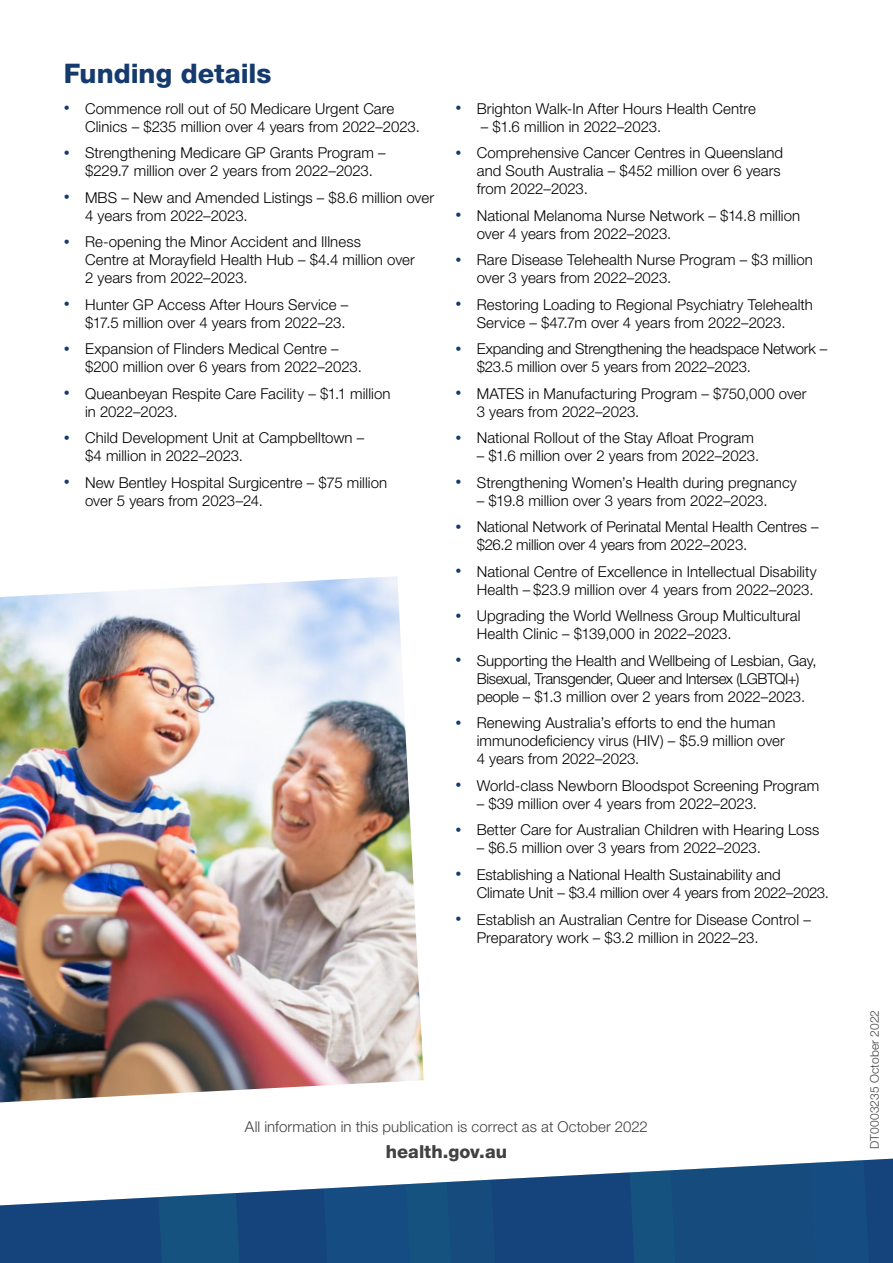
<style>
.page{position:relative;width:893px;height:1263px;background:#fff}
.page>*{position:absolute;margin:0;border:0;box-sizing:border-box;transform-origin:0 0}
.Heading_1{font:800 27px "Helvetica Neue LT Std";color:#153a6e}
.Heading_1-2{font:800 18px "Helvetica Neue LT Std";color:#414042}
.t1{font:300 15px/18px "Helvetica Neue LT Std";letter-spacing:.005em;color:#000}
.t2{font:300 15px/18px "Helvetica Neue LT Std";letter-spacing:-.015em;color:#000}
.Heading_1-3{font:300 15px "Helvetica Neue LT Std";letter-spacing:.005em;color:#414042}
.Heading_1-4{font:300 12px "Helvetica Neue LT Std";letter-spacing:.01em;color:#414042}
.s1{font-size:12px;color:#153a6e}
</style>
<div class="page">
<svg style="left:0;top:1158px;width:893px;height:105px;fill:#15437b"></svg>
<svg style="left:158px;top:1160px;width:714px;height:103px"></svg>
<img style="left:0;top:576px;width:424px;height:526px">
<p class="Heading_1" style="left:64px;top:57px;width:209px">Funding details</p>
<p class="t1" style="left:85px;top:99px;width:336px;text-indent:-21px"><span class="s1">•</span> Commence roll out of 50 Medicare Urgent Care<br>Clinics – $235 million over 4 years from 2022–2023.</p>
<p class="t1" style="left:64px;top:144px;width:323px;text-align:center"><span class="s1">•</span> Strengthening Medicare GP Grants Program – $229.7 million over 2 years from 2022–2023.</p>
<p class="t1" style="left:85px;top:188px;width:351px;text-indent:-21px"><span class="s1">•</span> MBS – New and Amended Listings – $8.6 million over<br>4 years from 2022–2023.</p>
<p class="t1" style="left:85px;top:233px;width:331px;text-indent:-21px"><span class="s1">•</span> Re-opening the Minor Accident and Illness<br>Centre at Morayfield Health Hub – $4.4 million over<br>2 years from 2022–2023.</p>
<p class="t1" style="left:64px;top:295px;width:286px;text-align:right"><span class="s1">•</span> Hunter GP Access After Hours Service – $17.5 million over 4 years from 2022–23.</p>
<p class="t1" style="left:85px;top:340px;width:278px;text-indent:-21px"><span class="s1">•</span> Expansion of Flinders Medical Centre – $200 million over 6 years from 2022–2023.</p>
<p class="t1" style="left:85px;top:384px;width:307px;text-indent:-21px"><span class="s1">•</span> Queanbeyan Respite Care Facility – $1.1 million in 2022–2023.</p>
<p class="t1" style="left:85px;top:429px;width:281px;text-indent:-21px"><span class="s1">•</span> Child Development Unit at Campbelltown – $4 million in 2022–2023.</p>
<p class="t1" style="left:85px;top:473px;width:304px;text-indent:-21px"><span class="s1">•</span> New Bentley Hospital Surgicentre – $75 million over 5 years from 2023–24.</p>
<p class="t1" style="left:455px;top:99px;width:302px"><span class="s1">•</span> Brighton Walk-In After Hours Health Centre</p>
<p class="t1" style="left:481px;top:117px;width:182px">– $1.6 million in 2022–2023.</p>
<p class="t1" style="left:477px;top:144px;width:308px;text-indent:-21px"><span class="s1">•</span> Comprehensive Cancer Centres in Queensland and South Australia – $452 million over 6 years from 2022–2023.</p>
<p class="t1" style="left:477px;top:206px;width:325px;text-indent:-21px"><span class="s1">•</span> National Melanoma Nurse Network – $14.8 million over 4 years from 2022–2023.</p>
<p class="t1" style="left:477px;top:251px;width:338px;text-indent:-21px"><span class="s1">•</span> Rare Disease Telehealth Nurse Program – $3 million over 3 years from 2022–2023.</p>
<p class="t1" style="left:455px;top:295px;width:359px;text-align:center"><span class="s1">•</span> Restoring Loading to Regional Psychiatry Telehealth<br>Service – $47.7m over 4 years from 2022–2023.</p>
<p class="t2" style="left:477px;top:340px;width:352px;text-indent:-21px"><span class="s1">•</span> Expanding and Strengthening the headspace Network – $23.5 million over 5 years from 2022–2023.</p>
<p class="t1" style="left:477px;top:384px;width:331px;text-indent:-21px"><span class="s1">•</span> MATES in Manufacturing Program – $750,000 over<br>3 years from 2022–2023.</p>
<p class="t1" style="left:455px;top:429px;width:300px"><span class="s1">•</span> National Rollout of the Stay Afloat Program</p>
<p class="t1" style="left:477px;top:447px;width:284px">– $1.6 million over 2 years from 2022–2023.</p>
<p class="t1" style="left:455px;top:473px;width:343px"><span class="s1">•</span> Strengthening Women’s Health during pregnancy</p>
<p class="t1" style="left:477px;top:491px;width:292px">– $19.8 million over 3 years from 2022–2023.</p>
<p class="t1" style="left:477px;top:518px;width:343px;text-indent:-21px"><span class="s1">•</span> National Network of Perinatal Mental Health Centres – $26.2 million over 4 years from 2022–2023.</p>
<p class="t1" style="left:455px;top:562px;width:363px;text-align:right"><span class="s1">•</span> National Centre of Excellence in Intellectual Disability<br>Health – $23.9 million over 4 years from 2022–2023.</p>
<p class="t1" style="left:477px;top:607px;width:325px;text-indent:-21px"><span class="s1">•</span> Upgrading the World Wellness Group Multicultural<br>Health Clinic – $139,000 in 2022–2023.</p>
<p class="t1" style="left:477px;top:651px;width:341px;text-indent:-21px"><span class="s1">•</span> Supporting the Health and Wellbeing of Lesbian, Gay,<br>Bisexual, Transgender, Queer and Intersex (LGBTQI+) people – $1.3 million over 2 years from 2022–2023.</p>
<p class="t1" style="left:477px;top:714px;width:310px;text-indent:-21px"><span class="s1">•</span> Renewing Australia’s efforts to end the human immunodeficiency virus (HIV) – $5.9 million over<br>4 years from 2022–2023.</p>
<p class="t1" style="left:455px;top:776px;width:365px"><span class="s1">•</span> World-class Newborn Bloodspot Screening Program</p>
<p class="t1" style="left:477px;top:794px;width:282px">– $39 million over 4 years from 2022–2023.</p>
<p class="t1" style="left:455px;top:821px;width:365px"><span class="s1">•</span> Better Care for Australian Children with Hearing Loss</p>
<p class="t1" style="left:477px;top:839px;width:286px">– $6.5 million over 3 years from 2022–2023.</p>
<p class="t1" style="left:477px;top:865px;width:354px;text-indent:-21px"><span class="s1">•</span> Establishing a National Health Sustainability and<br>Climate Unit – $3.4 million over 4 years from 2022–2023.</p>
<p class="t1" style="left:477px;top:910px;width:336px;text-indent:-21px"><span class="s1">•</span> Establish an Australian Centre for Disease Control –<br>Preparatory work – $3.2 million in 2022–23.</p>
<p class="Heading_1-3" style="left:245px;top:1117px;width:404px">All information in this publication is correct as at October 2022</p>
<p class="Heading_1-2" style="left:386px;top:1140px;width:123px">health.gov.au</p>
<p class="Heading_1-4" style="left:867px;top:1149px;width:140px;rotate:-90deg">DT0003235 October 2022</p>
</div>
